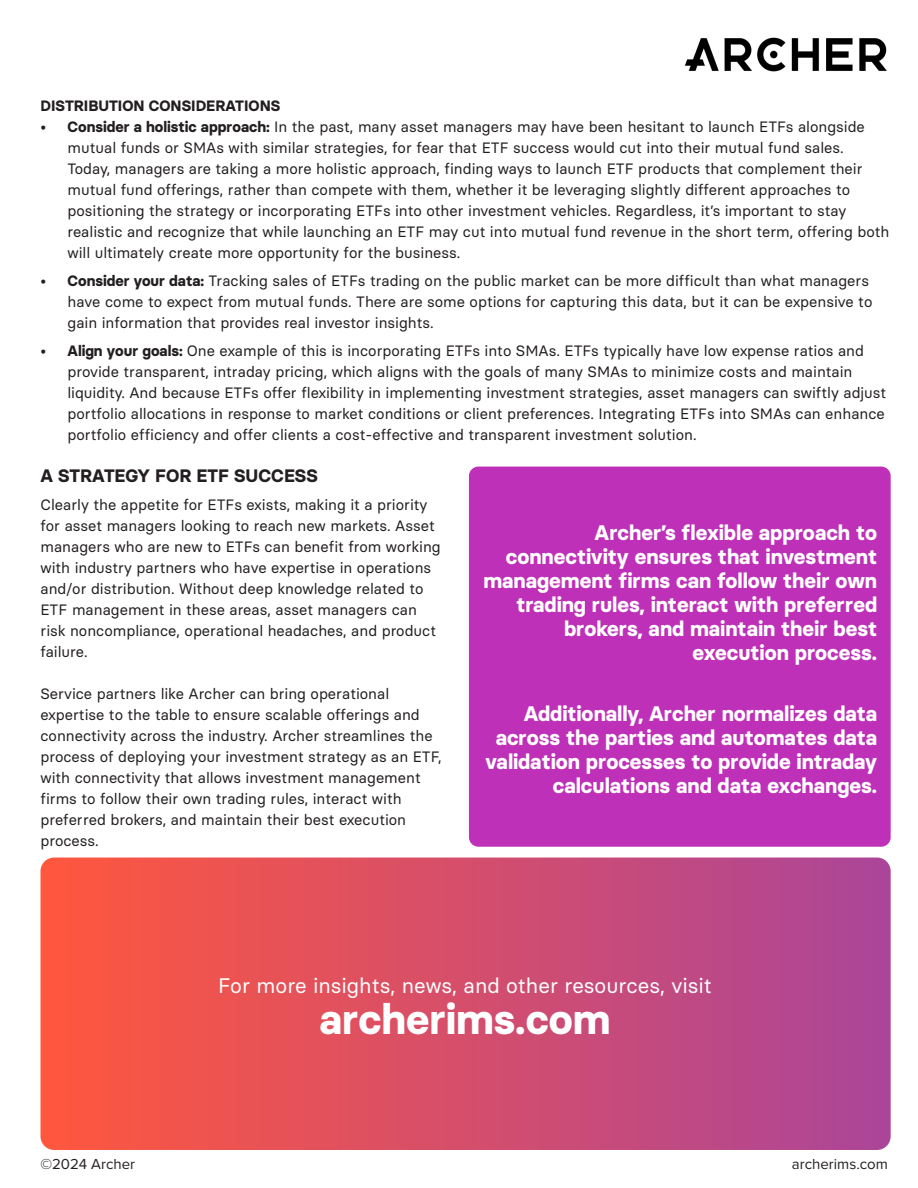
<style>
.page{position:relative;width:918px;height:1188px;background:#fff}
.page>*{position:absolute;margin:0;border:0;box-sizing:border-box;transform-origin:0 0}
.t1{font:700 42px "Basier Circle";color:#fff}
.t2{font:700 21px/24px "Basier Circle";color:#fff;text-align:right}
.t3{font:21px "Basier Circle";color:#fff}
.t4{font:700 18px "Basier Circle";color:#231f20}
.t5{font:15px/21px "Basier Circle";color:#231f20}
.t6{font:700 15px "Basier Circle";color:#231f20}
.t7{font:15px "Proxima Nova";color:#231f20}
.s1{font-weight:700}
</style>
<div class="page">
<svg style="left:40px;top:858px;width:851px;height:292px;background:#d44e6b"></svg>
<img style="left:684px;top:37px;width:203px;height:35px">
<div style="left:469px;top:467px;width:422px;height:380px;background:#bf30b8;border-radius:9px"></div>
<p class="t6" style="left:40px;top:97px;width:241px">DISTRIBUTION CONSIDERATIONS</p>
<p class="t5" style="left:68px;top:116px;width:824px;text-indent:-27px"><span class="s1">• Consider a holistic approach:</span> In the past, many asset managers may have been hesitant to launch ETFs alongside mutual funds or SMAs with similar strategies, for fear that ETF success would cut into their mutual fund sales.<br>Today, managers are taking a more holistic approach, finding ways to launch ETF products that complement their mutual fund offerings, rather than compete with them, whether it be leveraging slightly different approaches to positioning the strategy or incorporating ETFs into other investment vehicles. Regardless, it’s important to stay realistic and recognize that while launching an ETF may cut into mutual fund revenue in the short term, offering both will ultimately create more opportunity for the business.</p>
<p class="t5" style="left:68px;top:270px;width:806px;text-indent:-27px"><span class="s1">• Consider your data:</span> Tracking sales of ETFs trading on the public market can be more difficult than what managers have come to expect from mutual funds. There are some options for capturing this data, but it can be expensive to gain information that provides real investor insights.</p>
<p class="t5" style="left:68px;top:340px;width:820px;text-indent:-27px"><span class="s1">• Align your goals:</span> One example of this is incorporating ETFs into SMAs. ETFs typically have low expense ratios and provide transparent, intraday pricing, which aligns with the goals of many SMAs to minimize costs and maintain liquidity. And because ETFs offer flexibility in implementing investment strategies, asset managers can swiftly adjust portfolio allocations in response to market conditions or client preferences. Integrating ETFs into SMAs can enhance portfolio efficiency and offer clients a cost-effective and transparent investment solution.</p>
<p class="t4" style="left:40px;top:464px;width:279px">A STRATEGY FOR ETF SUCCESS</p>
<p class="t5" style="left:40px;top:494px;width:402px">Clearly the appetite for ETFs exists, making it a priority for asset managers looking to reach new markets. Asset managers who are new to ETFs can benefit from working with industry partners who have expertise in operations and/or distribution. Without deep knowledge related to ETF management in these areas, asset managers can risk noncompliance, operational headaches, and product failure.</p>
<p class="t5" style="left:40px;top:683px;width:403px">Service partners like Archer can bring operational expertise to the table to ensure scalable offerings and connectivity across the industry. Archer streamlines the process of deploying your investment strategy as an ETF, with connectivity that allows investment management firms to follow their own trading rules, interact with preferred brokers, and maintain their best execution process.</p>
<p class="t2" style="left:483px;top:520px;width:395px">Archer’s flexible approach to connectivity ensures that investment management firms can follow their own trading rules, interact with preferred brokers, and maintain their best execution process.</p>
<p class="t2" style="left:486px;top:702px;width:393px">Additionally, Archer normalizes data across the parties and automates data validation processes to provide intraday calculations and data exchanges.</p>
<p class="t3" style="left:218px;top:973px;width:495px">For more insights, news, and other resources, visit</p>
<p class="t1" style="left:319px;top:993px;width:293px">archerims.com</p>
<p class="t7" style="left:40px;top:1152px;width:96px">©2024 Archer</p>
<p class="t7" style="left:792px;top:1152px;width:97px">archerims.com</p>
</div>
